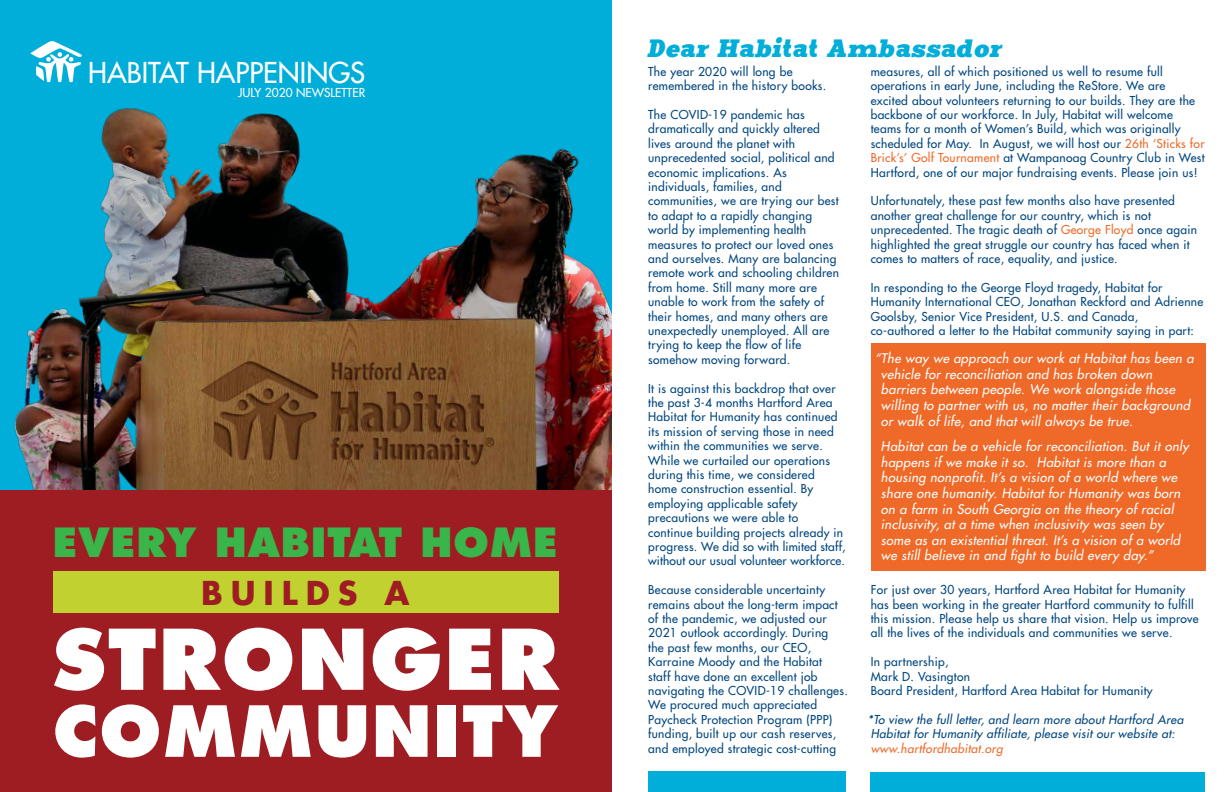
<style>
.page{position:relative;width:1224px;height:792px;background:#fff}
.page>*{position:absolute;margin:0;border:0;box-sizing:border-box;transform-origin:0 0}
.t1{font:800 81.2px "Futura";letter-spacing:.025em;color:#fff}
.t2{font:800 68.4px "Futura";letter-spacing:.025em;color:#fff}
.t3{font:800 39.2px "Futura";letter-spacing:.025em;color:#39b54a}
.t4{font:700 32px "Futura";letter-spacing:.25em;color:#9d1d22}
.t5{font:28px "Futura";color:#fff}
.t6{font:italic 25px "Merit";letter-spacing:.025em;color:#00aed9}
.t7{font:italic 13px/15.6px "Futura";letter-spacing:.025em;color:#fff}
.t8{font:12px/14.4px "Futura";letter-spacing:.025em;color:#00467f}
.t9{font:italic 12px/14.4px "Futura";letter-spacing:.025em;color:#00467f}
.t10{font:italic 12px "Futura";letter-spacing:.025em;color:#ef6a29}
.t11{font:12px "Futura";color:#fff}
.s1{color:#ef6a29}
</style>
<div class="page">
<div style="left:871px;top:343px;width:334px;height:228px;background:#ef6a29"></div>
<div style="left:648px;top:771px;width:198px;height:21px;background:#00aed9"></div>
<div style="left:871px;top:772px;width:334px;height:20px;background:#00aed9"></div>
<div style="left:0;top:0;width:612px;height:113px;background:#00aed9"></div>
<img style="left:0;top:41px;width:612px;height:449px">
<div style="left:0;top:490px;width:612px;height:302px;background:#9d1d22"></div>
<div style="left:53px;top:572px;width:506px;height:41px;background:#c1d12f"></div>
<h3 class="t5" style="left:88px;top:54px;width:279px">HABITAT HAPPENINGS</h3>
<p class="t11" style="left:238px;top:85px;width:129px">JULY 2020 NEWSLETTER</p>
<h3 class="t3" style="left:53px;top:519px;width:506px">EVERY HABITAT HOME</h3>
<h3 class="t4" style="left:201px;top:571px;width:210px">BUILDS A</h3>
<h1 class="t1" style="left:52px;top:609px;width:508px">STRONGER</h1>
<h2 class="t2" style="left:53px;top:689px;width:506px">COMMUNITY</h2>
<h3 class="t6" style="left:648px;top:34px;width:355px">Dear Habitat Ambassador</h3>
<p class="t8" style="left:871px;top:64px;width:335px">measures, all of which positioned us well to resume full operations in early June, including the ReStore. We are excited about volunteers returning to our builds. They are the backbone of our workforce. In July, Habitat will welcome teams for a month of Women’s Build, which was originally scheduled for May. In August, we will host our <span class="s1">26th ‘Sticks for Brick’s’ Golf Tournament</span> at Wampanoag Country Club in West Hartford, one of our major fundraising events. Please join us!</p>
<p class="t8" style="left:871px;top:194px;width:328px">Unfortunately, these past few months also have presented another great challenge for our country, which is not unprecedented. The tragic death of <span class="s1">George Floyd</span> once again highlighted the great struggle our country has faced when it comes to matters of race, equality, and justice.</p>
<p class="t8" style="left:871px;top:280px;width:334px">In responding to the George Floyd tragedy, Habitat for Humanity International CEO, Jonathan Reckford and Adrienne Goolsby, Senior Vice President, U.S. and Canada, co-authored a letter to the Habitat community saying in part:</p>
<p class="t8" style="left:648px;top:64px;width:180px">The year 2020 will long be remembered in the history books.</p>
<p class="t8" style="left:648px;top:107px;width:192px">The COVID-19 pandemic has dramatically and quickly altered lives around the planet with unprecedented social, political and economic implications. As individuals, families, and communities, we are trying our best to adapt to a rapidly changing world by implementing health measures to protect our loved ones and ourselves. Many are balancing remote work and schooling children from home. Still many more are unable to work from the safety of their homes, and many others are unexpectedly unemployed. All are trying to keep the flow of life somehow moving forward.</p>
<p class="t8" style="left:648px;top:381px;width:199px">It is against this backdrop that over the past 3-4 months Hartford Area Habitat for Humanity has continued its mission of serving those in need within the communities we serve.<br>While we curtailed our operations during this time, we considered home construction essential. By employing applicable safety precautions we were able to continue building projects already in progress. We did so with limited staff, without our usual volunteer workforce.</p>
<p class="t8" style="left:648px;top:582px;width:201px">Because considerable uncertainty remains about the long-term impact of the pandemic, we adjusted our 2021 outlook accordingly. During<br>the past few months, our CEO, Karraine Moody and the Habitat<br>staff have done an excellent job navigating the COVID-19 challenges.<br>We procured much appreciated Paycheck Protection Program (PPP) funding, built up our cash reserves, and employed strategic cost-cutting</p>
<p class="t7" style="left:881px;top:350px;width:314px;text-indent:-6px">“The way we approach our work at Habitat has been a vehicle for reconciliation and has broken down barriers between people. We work alongside those willing to partner with us, no matter their background or walk of life, and that will always be true.</p>
<p class="t7" style="left:881px;top:438px;width:309px">Habitat can be a vehicle for reconciliation. But it only happens if we make it so. Habitat is more than a housing nonprofit. It’s a vision of a world where we share one humanity. Habitat for Humanity was born on a farm in South Georgia on the theory of racial inclusivity, at a time when inclusivity was seen by some as an existential threat. It’s a vision of a world we still believe in and fight to build every day.”</p>
<p class="t8" style="left:871px;top:582px;width:330px">For just over 30 years, Hartford Area Habitat for Humanity has been working in the greater Hartford community to fulfill this mission. Please help us share that vision. Help us improve all the lives of the individuals and communities we serve.</p>
<p class="t8" style="left:871px;top:654px;width:284px">In partnership,<br>Mark D. Vasington<br>Board President, Hartford Area Habitat for Humanity</p>
<p class="t9" style="left:868px;top:712px;width:317px">*To view the full letter, and learn more about Hartford Area<br>Habitat for Humanity affiliate, please visit our website at:</p>
<p class="t10" style="left:871px;top:740px;width:134px">www.hartfordhabitat.org</p>
</div>
